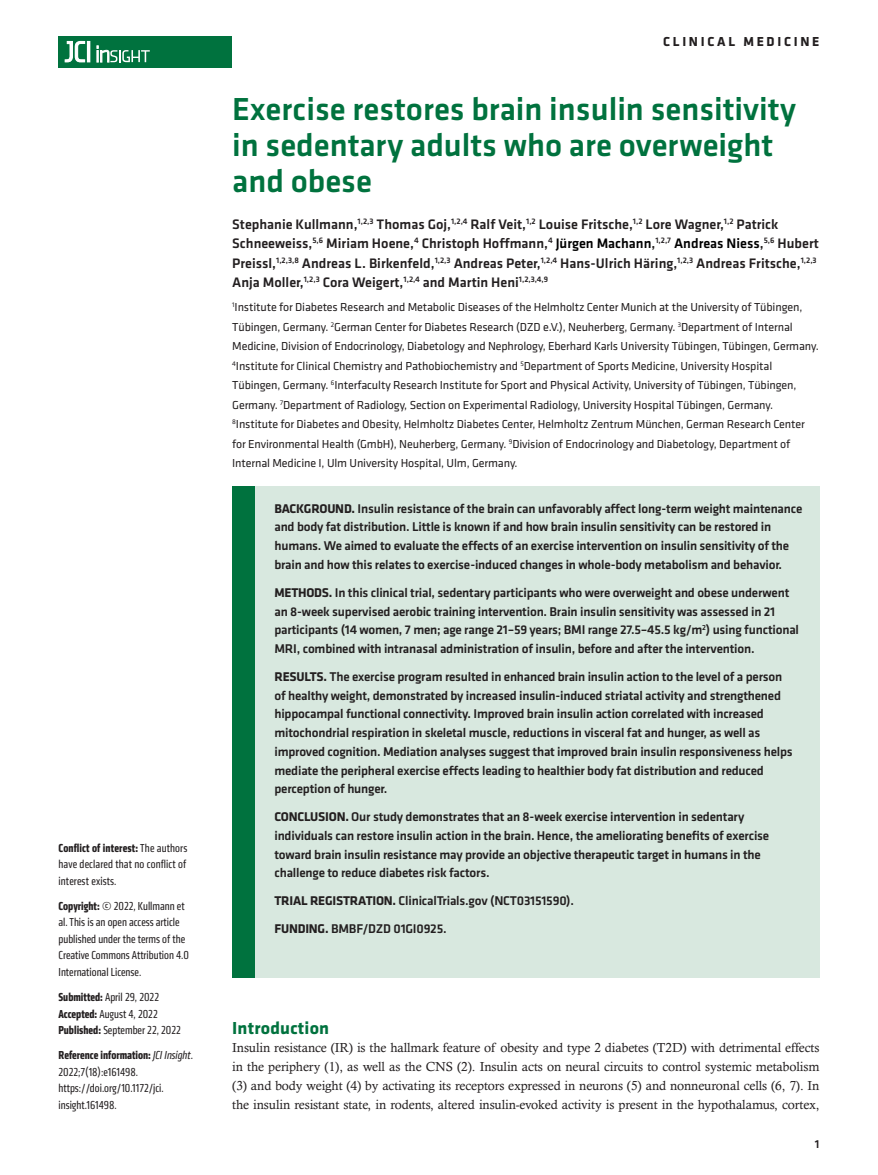
<style>
.page{position:relative;width:878px;height:1175px;background:#fff}
.page>*{position:absolute;margin:0;border:0;box-sizing:border-box;transform-origin:0 0}
.Head_level_1{font:500 33px/36px "Klavika Basic";color:#00723e}
.Head_level_2{font:700 18px "Klavika";letter-spacing:.01em;color:#00723e}
.Authors{font:500 14.25px/19.5px "Klavika Basic";color:#231f20}
.t1{font:700 13.5px "Klavika Basic";letter-spacing:.2em;color:#231f20}
.Abstract_standfirst{font:500 13.2px/18.8px "Klavika Basic";letter-spacing:-.015em;color:#231f20}
.Normal_first{font:13.2px/18.8px "Calisto MT Std";letter-spacing:-.01em;color:#231f20;text-align:justify}
.Affiliations{font:12px/19.5px "Klavika";letter-spacing:-.01em;color:#231f20}
.Info_box{font:condensed 12px/16.5px "Klavika";color:#231f20}
.t2{font:500 12px "Klavika Basic";color:#231f20}
.s1{font-weight:700}
.s2{font-style:italic}
.s3{color:#000}
</style>
<div class="page">
<div style="left:59px;top:36px;width:173px;height:31px;background:#00723e"></div>
<hr style="left:87px;top:41px;width:3px;height:21px;background:#fff">
<svg style="left:64px;top:41px;width:21px;height:22px"></svg>
<svg style="left:97px;top:46px;width:53px;height:16px"></svg>
<div style="left:232px;top:486px;width:587px;height:491px;background:#d8e8df"></div>
<div style="left:232px;top:486px;width:22px;height:491px;background:#00723e"></div>
<p class="Info_box" style="left:59px;top:839px;width:130px;text-align:justify"><span class="s1">Conflict of interest:</span> The authors have declared that no conflict of interest exists.</p>
<p class="Info_box" style="left:59px;top:897px;width:132px"><span class="s1">Copyright:</span> © 2022, Kullmann et al. This is an open access article published under the terms of the<br>Creative Commons Attribution 4.0<br>International License.</p>
<p class="Info_box" style="left:59px;top:988px;width:124px"><span class="s1">Submitted:</span> April 29, 2022<br><span class="s1">Accepted:</span> August 4, 2022<br><span class="s1">Published:</span> September 22, 2022</p>
<p class="Info_box" style="left:59px;top:1046px;width:136px"><span class="s1">Reference information:</span> <span class="s2">JCI Insight</span>.<br>2022;7(18):e161498. https://doi.org/10.1172/jci. insight.161498.</p>
<p class="t1" style="left:663px;top:32px;width:158px">CLINICAL MEDICINE</p>
<p class="Head_level_1" style="left:232px;top:91px;width:565px">Exercise restores brain insulin sensitivity in sedentary adults who are overweight and obese</p>
<p class="Authors" style="left:232px;top:214px;width:588px">Stephanie Kullmann,<sup>1,2,3</sup> Thomas Goj,<sup>1,2,4</sup> Ralf Veit,<sup>1,2</sup> Louise Fritsche,<sup>1,2</sup> Lore Wagner,<sup>1,2</sup> Patrick Schneeweiss,<sup>5,6</sup> Miriam Hoene,<sup>4</sup> Christoph Hoffmann,<sup>4</sup> <span class="s3">Jürgen Machann</span>,<sup>1,2,7</sup> <span class="s3">Andreas Niess</span>,<sup>5,6</sup> Hubert Preissl,<sup>1,2,3,8</sup> Andreas L. Birkenfeld,<sup>1,2,3</sup> Andreas Peter,<sup>1,2,4</sup> Hans-Ulrich Häring,<sup>1,2,3</sup> Andreas Fritsche,<sup>1,2,3<br></sup>Anja Moller,<sup>1,2,3</sup> Cora Weigert,<sup>1,2,4</sup> and Martin Heni<sup>1,2,3,4,9</sup></p>
<p class="Affiliations" style="left:232px;top:297px;width:588px"><sup>1</sup>Institute for Diabetes Research and Metabolic Diseases of the Helmholtz Center Munich at the University of Tübingen, Tübingen, Germany. <sup>2</sup>German Center for Diabetes Research (DZD e.V.), Neuherberg, Germany. <sup>3</sup>Department of Internal Medicine, Division of Endocrinology, Diabetology and Nephrology, Eberhard Karls University Tübingen, Tübingen, Germany.<br><sup>4</sup>Institute for Clinical Chemistry and Pathobiochemistry and <sup>5</sup>Department of Sports Medicine, University Hospital Tübingen, Germany. <sup>6</sup>Interfaculty Research Institute for Sport and Physical Activity, University of Tübingen, Tübingen, Germany. <sup>7</sup>Department of Radiology, Section on Experimental Radiology, University Hospital Tübingen, Germany.<br><sup>8</sup>Institute for Diabetes and Obesity, Helmholtz Diabetes Center, Helmholtz Zentrum München, German Research Center for Environmental Health (GmbH), Neuherberg, Germany. <sup>9</sup>Division of Endocrinology and Diabetology, Department of Internal Medicine I, Ulm University Hospital, Ulm, Germany.</p>
<p class="Abstract_standfirst" style="left:274px;top:498px;width:529px"><span class="s1">BACKGROUND.</span> Insulin resistance of the brain can unfavorably affect long-term weight maintenance and body fat distribution. Little is known if and how brain insulin sensitivity can be restored in humans. We aimed to evaluate the effects of an exercise intervention on insulin sensitivity of the brain and how this relates to exercise-induced changes in whole-body metabolism and behavior.</p>
<p class="Abstract_standfirst" style="left:274px;top:582px;width:526px"><span class="s1">METHODS.</span> In this clinical trial, sedentary participants who were overweight and obese underwent an 8-week supervised aerobic training intervention. Brain insulin sensitivity was assessed in 21 participants (14 women, 7 men; age range 21–59 years; BMI range 27.5–45.5 kg/m<sup>2</sup>) using functional MRI, combined with intranasal administration of insulin, before and after the intervention.</p>
<p class="Abstract_standfirst" style="left:274px;top:666px;width:520px"><span class="s1">RESULTS.</span> The exercise program resulted in enhanced brain insulin action to the level of a person of healthy weight, demonstrated by increased insulin-induced striatal activity and strengthened hippocampal functional connectivity. Improved brain insulin action correlated with increased mitochondrial respiration in skeletal muscle, reductions in visceral fat and hunger, as well as improved cognition. Mediation analyses suggest that improved brain insulin responsiveness helps mediate the peripheral exercise effects leading to healthier body fat distribution and reduced perception of hunger.</p>
<p class="Abstract_standfirst" style="left:274px;top:807px;width:496px"><span class="s1">CONCLUSION.</span> Our study demonstrates that an 8-week exercise intervention in sedentary individuals can restore insulin action in the brain. Hence, the ameliorating benefits of exercise toward brain insulin resistance may provide an objective therapeutic target in humans in the challenge to reduce diabetes risk factors.</p>
<p class="Abstract_standfirst" style="left:274px;top:891px;width:301px"><span class="s1">TRIAL REGISTRATION.</span> ClinicalTrials.gov (NCT03151590).</p>
<p class="Abstract_standfirst" style="left:274px;top:918px;width:174px"><span class="s1">FUNDING.</span> BMBF/DZD 01GI0925.</p>
<p class="Head_level_2" style="left:232px;top:1014px;width:98px">Introduction</p>
<p class="Normal_first" style="left:232px;top:1038px;width:588px">Insulin resistance (IR) is the hallmark feature of obesity and type 2 diabetes (T2D) with detrimental effects in the periphery (1), as well as the CNS (2). Insulin acts on neural circuits to control systemic metabolism (3) and body weight (4) by activating its receptors expressed in neurons (5) and nonneuronal cells (6, 7). In the insulin resistant state, in rodents, altered insulin-evoked activity is present in the hypothalamus, cortex,</p>
<p class="t2" style="left:814px;top:1135px;width:6px">1</p>
</div>
